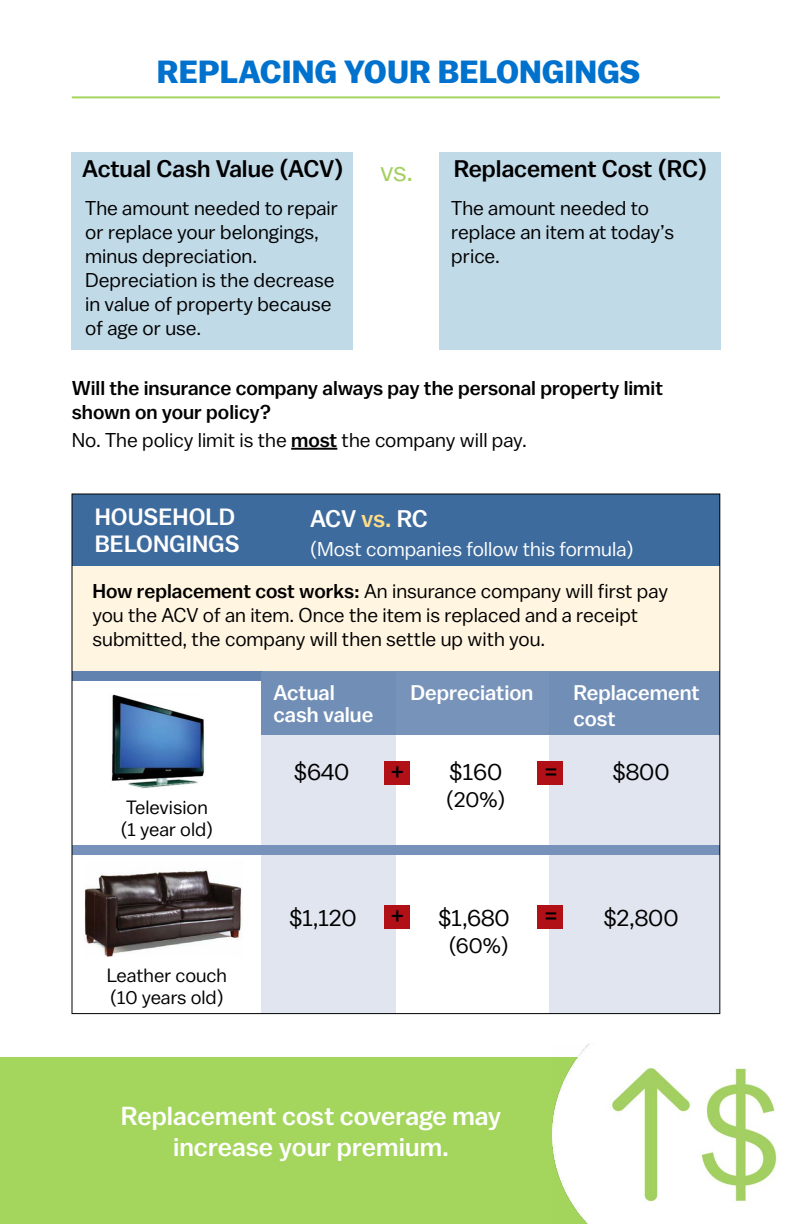
<style>
.page{position:relative;width:792px;height:1224px;background:#fff}
.page>*{position:absolute;margin:0;border:0;box-sizing:border-box;transform-origin:0 0}
.t1{font:700 32px "Balto";color:#0072ce}
.t2{font:500 26px/31.2px "Balto";color:#fff;text-align:center}
.t3{font:500 24px "Balto";color:#000}
.t4{font:24px "Balto";color:#000}
.t5{font:500 24px "Balto";letter-spacing:-.025em;color:#fff}
.t6{font:500 23.6px "Balto";color:#fff}
.t7{font:22px "Balto";color:#000}
.t8{font:500 21.2px/25.4px "Balto";color:#fff}
.t9{font:20px/24px "Balto";color:#000}
.t10{font:500 20px/24px "Balto";color:#000}
.t11{font:20px "Balto";color:#fff}
.t12{font:19.2px/22px "Balto";color:#000}
.s1{font-weight:400;font-size:28px;color:#a3cf5f}
.s2{font-weight:500}
.s3{color:#ffde86}
</style>
<div class="page">
<div style="left:72px;top:153px;width:281px;height:197px;background:#c1dae8"></div>
<div style="left:439px;top:153px;width:282px;height:197px;background:#c1dae8"></div>
<div style="left:0;top:1057px;width:792px;height:167px;background:#a4d65e"></div>
<div style="left:72px;top:566px;width:648px;height:106px;background:#fff5e1"></div>
<div style="left:72px;top:672px;width:190px;height:9px;background:#6181ae"></div>
<div style="left:262px;top:672px;width:134px;height:342px;background:#e1e5ef"></div>
<div style="left:550px;top:672px;width:169px;height:342px;background:#e1e5ef"></div>
<div style="left:262px;top:672px;width:458px;height:63px;background:#718eb6"></div>
<hr style="left:291px;top:448px;width:46px;height:2px;background:#000">
<img style="left:84px;top:870px;width:158px;height:86px">
<img style="left:111px;top:694px;width:94px;height:94px">
<div style="left:72px;top:494px;width:648px;height:72px;background:#3e6b9d"></div>
<div style="left:538px;top:761px;width:25px;height:24px;background:#b11116"></div>
<div style="left:384px;top:761px;width:25px;height:24px;background:#b11116"></div>
<div style="left:72px;top:846px;width:648px;height:9px;background:#7792ba"></div>
<div style="left:538px;top:905px;width:25px;height:24px;background:#b11116"></div>
<div style="left:384px;top:905px;width:25px;height:24px;background:#b11116"></div>
<hr style="left:72px;top:96px;width:648px;height:2px;background:#a4d65e">
<img style="left:552px;top:1044px;width:240px;height:180px">
<h1 class="t1" style="left:157px;top:53px;width:485px">REPLACING YOUR BELONGINGS</h1>
<p class="t3" style="left:82px;top:155px;width:263px">Actual Cash Value (ACV)</p>
<p class="t3" style="left:380px;top:155px;width:329px"><span class="s1">vs.</span> Replacement Cost (RC)</p>
<p class="t9" style="left:85px;top:195px;width:255px">The amount needed to repair or replace your belongings, minus depreciation.<br>Depreciation is the decrease in value of property because of age or use.</p>
<p class="t9" style="left:451px;top:195px;width:225px">The amount needed to replace an item at today’s price.</p>
<p class="t10" style="left:72px;top:375px;width:593px">Will the insurance company always pay the personal property limit shown on your policy?</p>
<p class="t9" style="left:72px;top:427px;width:457px">No. The policy limit is the <span class="s2">most</span> the company will pay.</p>
<p class="t6" style="left:95px;top:503px;width:142px">HOUSEHOLD</p>
<p class="t6" style="left:95px;top:530px;width:146px">BELONGINGS</p>
<p class="t5" style="left:310px;top:504px;width:119px">ACV <span class="s3">vs.</span> RC</p>
<p class="t11" style="left:310px;top:537px;width:325px">(Most companies follow this formula)</p>
<p class="t9" style="left:92px;top:578px;width:577px"><span class="s2">How replacement cost works:</span> An insurance company will first pay you the ACV of an item. Once the item is replaced and a receipt submitted, the company will then settle up with you.</p>
<p class="t12" style="left:121px;top:795px;width:94px">Television (1 year old)</p>
<p class="t12" style="left:107px;top:964px;width:122px">Leather couch (10 years old)</p>
<p class="t8" style="left:274px;top:681px;width:101px;line-height:22px">Actual cash value</p>
<p class="t4" style="left:294px;top:757px;width:57px">$640</p>
<p class="t8" style="left:410px;top:680px;width:125px">Depreciation</p>
<p class="t4" style="left:449px;top:757px;width:55px">$160</p>
<p class="t7" style="left:446px;top:786px;width:61px">(20%)</p>
<p class="t3" style="left:390px;top:758px;width:15px">+</p>
<p class="t3" style="left:544px;top:758px;width:15px">=</p>
<p class="t8" style="left:574px;top:680px;width:128px">Replacement cost</p>
<p class="t4" style="left:612px;top:757px;width:59px">$800</p>
<p class="t4" style="left:289px;top:903px;width:69px">$1,120</p>
<p class="t4" style="left:438px;top:903px;width:73px">$1,680</p>
<p class="t7" style="left:449px;top:932px;width:61px">(60%)</p>
<p class="t3" style="left:390px;top:901px;width:15px">+</p>
<p class="t3" style="left:544px;top:901px;width:15px">=</p>
<p class="t4" style="left:604px;top:903px;width:77px">$2,800</p>
<h2 class="t2" style="left:121px;top:1100px;width:382px">Replacement cost coverage may increase your premium.</h2>
</div>
